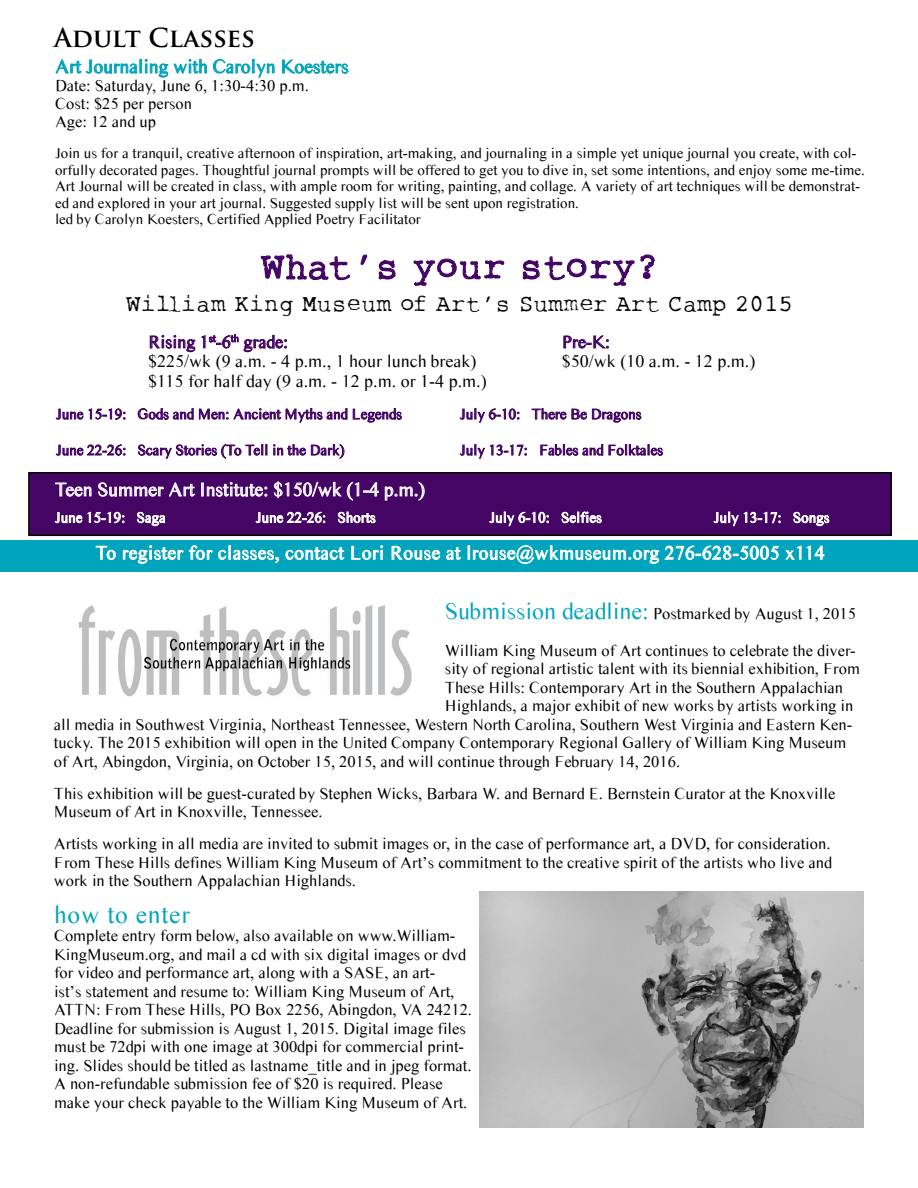
<style>
.page{position:relative;width:918px;height:1188px;background:#fff}
.page>*{position:absolute;margin:0;border:0;box-sizing:border-box;transform-origin:0 0}
.t1{font:37.5px "Rough Typewriter";letter-spacing:.03em;color:#440565}
.t2{font:700 25.5px "Trajan Pro";color:#000}
.t3{font:25.5px "Times Sans Serif";letter-spacing:.03em;color:#00a4bc}
.t4{font:24px "Rough Typewriter";letter-spacing:.02em;color:#000}
.t5{font:19.5px "Times Sans Serif";letter-spacing:.02em;color:#fff}
.t6{font:19.5px "Times Sans Serif";color:#f3f4f3}
.t7{font:19.5px "Times Sans Serif";color:#00a4bc}
.t8{font:18px/19.5px "Times Sans Serif";color:#000}
.t9{font:18px "Times Sans Serif";color:#440565}
.t10{font:16.5px/18.5px "Times Sans Serif";color:#000}
.t11{font:15px/16.5px "Times Sans Serif";color:#000}
.t12{font:15px "Times Sans Serif";color:#440565}
.t13{font:15px "Times Sans Serif";color:#fff}
.s1{color:#440565}
.s2{font-size:24px;color:#00a4bc}
</style>
<div class="page">
<img style="left:79px;top:605px;width:333px;height:92px">
<div style="left:29px;top:473px;width:862px;height:62px;background:#440565"></div>
<div style="left:28px;top:472px;width:864px;height:64px;border:2px solid #000"></div>
<div style="left:0;top:540px;width:918px;height:31px;background:#00a4bc"></div>
<svg style="left:96px;top:546px;width:20px;height:14px"></svg>
<svg style="left:123px;top:545px;width:156px;height:19px"></svg>
<svg style="left:285px;top:547px;width:60px;height:13px"></svg>
<svg style="left:351px;top:545px;width:32px;height:15px"></svg>
<svg style="left:391px;top:546px;width:49px;height:14px"></svg>
<svg style="left:446px;top:547px;width:15px;height:13px"></svg>
<svg style="left:468px;top:545px;width:191px;height:19px"></svg>
<svg style="left:665px;top:546px;width:114px;height:14px"></svg>
<svg style="left:785px;top:546px;width:40px;height:14px"></svg>
<svg style="left:55px;top:59px;width:152px;height:19px"></svg>
<svg style="left:213px;top:59px;width:62px;height:19px"></svg>
<svg style="left:282px;top:59px;width:67px;height:15px"></svg>
<svg style="left:54px;top:511px;width:71px;height:13px"></svg>
<svg style="left:137px;top:511px;width:28px;height:16px"></svg>
<svg style="left:55px;top:482px;width:37px;height:15px"></svg>
<svg style="left:98px;top:482px;width:97px;height:15px"></svg>
<svg style="left:201px;top:482px;width:67px;height:15px"></svg>
<svg style="left:274px;top:481px;width:105px;height:20px"></svg>
<svg style="left:385px;top:481px;width:40px;height:20px"></svg>
<svg style="left:55px;top:408px;width:71px;height:12px"></svg>
<svg style="left:137px;top:408px;width:265px;height:15px"></svg>
<svg style="left:55px;top:444px;width:71px;height:12px"></svg>
<svg style="left:138px;top:444px;width:129px;height:15px"></svg>
<svg style="left:273px;top:443px;width:72px;height:16px"></svg>
<svg style="left:149px;top:334px;width:138px;height:19px"></svg>
<svg style="left:260px;top:254px;width:90px;height:27px"></svg>
<svg style="left:360px;top:254px;width:8px;height:11px"></svg>
<svg style="left:378px;top:258px;width:127px;height:28px"></svg>
<svg style="left:522px;top:254px;width:133px;height:95px"></svg>
<svg style="left:255px;top:511px;width:71px;height:13px"></svg>
<svg style="left:337px;top:511px;width:39px;height:13px"></svg>
<svg style="left:489px;top:511px;width:60px;height:16px"></svg>
<svg style="left:561px;top:511px;width:41px;height:13px"></svg>
<svg style="left:713px;top:511px;width:68px;height:16px"></svg>
<svg style="left:793px;top:511px;width:37px;height:16px"></svg>
<svg style="left:459px;top:408px;width:61px;height:15px"></svg>
<svg style="left:531px;top:408px;width:111px;height:15px"></svg>
<svg style="left:459px;top:444px;width:68px;height:15px"></svg>
<svg style="left:540px;top:444px;width:123px;height:12px"></svg>
<img style="left:479px;top:891px;width:385px;height:237px">
<h2 class="t2" style="left:54px;top:22px;width:202px">Adult Classes</h2>
<p class="t7" style="left:55px;top:53px;width:295px">Art Journaling with Carolyn Koesters</p>
<p class="t10" style="left:55px;top:76px;width:255px;line-height:18px">Date: Saturday, June 6, 1:30-4:30 p.m.<br>Cost: $25 per person<br>Age: 12 and up</p>
<p class="t11" style="left:55px;top:145px;width:811px">Join us for a tranquil, creative afternoon of inspiration, art-making, and journaling in a simple yet unique journal you create, with col&shy;orfully decorated pages. Thoughtful journal prompts will be offered to get you to dive in, set some intentions, and enjoy some me-time.<br>Art Journal will be created in class, with ample room for writing, painting, and collage. A variety of art techniques will be demonstrat&shy;ed and explored in your art journal. Suggested supply list will be sent upon registration.<br>led by Carolyn Koesters, Certified Applied Poetry Facilitator</p>
<h1 class="t1" style="left:261px;top:245px;width:399px">What’s your story?</h1>
<h3 class="t4" style="left:126px;top:290px;width:669px">William King Museum of Art’s Summer Art Camp 2015</h3>
<p class="t8" style="left:148px;top:332px;width:340px"><span class="s1">Rising 1</span><sup>st</sup><span class="s1">-6</span><sup>th</sup> <span class="s1">grade:<br></span>$225/wk (9 a.m. - 4 p.m., 1 hour lunch break) $115 for half day (9 a.m. - 12 p.m. or 1-4 p.m.)</p>
<p class="t9" style="left:562px;top:330px;width:49px">Pre-K:</p>
<p class="t8" style="left:562px;top:351px;width:195px">$50/wk (10 a.m. - 12 p.m.)</p>
<p class="t12" style="left:56px;top:404px;width:348px">June 15-19: Gods and Men: Ancient Myths and Legends</p>
<p class="t12" style="left:56px;top:440px;width:290px">June 22-26: Scary Stories (To Tell in the Dark)</p>
<p class="t6" style="left:55px;top:476px;width:372px">Teen Summer Art Institute: $150/wk (1-4 p.m.)</p>
<p class="t12" style="left:460px;top:404px;width:183px">July 6-10: There Be Dragons</p>
<p class="t12" style="left:460px;top:440px;width:205px">July 13-17: Fables and Folktales</p>
<p class="t13" style="left:55px;top:507px;width:112px">June 15-19: Saga</p>
<p class="t13" style="left:256px;top:507px;width:121px">June 22-26: Shorts</p>
<p class="t13" style="left:489px;top:507px;width:114px">July 6-10: Selfies</p>
<p class="t13" style="left:714px;top:507px;width:117px">July 13-17: Songs</p>
<p class="t5" style="left:95px;top:540px;width:731px">To register for classes, contact Lori Rouse at lrouse@wkmuseum.org 276-628-5005 x114</p>
<p class="t10" style="left:445px;top:604px;width:413px"><span class="s2">Submission deadline:</span> Postmarked by August 1, 2015</p>
<p class="t10" style="left:445px;top:641px;width:412px">William King Museum of Art continues to celebrate the diver-</p>
<p class="t10" style="left:445px;top:659px;width:416px">sity of regional artistic talent with its biennial exhibition, From</p>
<p class="t10" style="left:445px;top:678px;width:400px">These Hills: Contemporary Art in the Southern Appalachian</p>
<p class="t10" style="left:445px;top:696px;width:410px">Highlands, a major exhibit of new works by artists working in</p>
<p class="t10" style="left:54px;top:715px;width:800px">all media in Southwest Virginia, Northeast Tennessee, Western North Carolina, Southern West Virginia and Eastern Ken-</p>
<p class="t10" style="left:54px;top:733px;width:794px">tucky. The 2015 exhibition will open in the United Company Contemporary Regional Gallery of William King Museum</p>
<p class="t10" style="left:54px;top:752px;width:628px">of Art, Abingdon, Virginia, on October 15, 2015, and will continue through February 14, 2016.</p>
<p class="t10" style="left:54px;top:784px;width:783px">This exhibition will be guest-curated by Stephen Wicks, Barbara W. and Bernard E. Bernstein Curator at the Knoxville<br>Museum of Art in Knoxville, Tennessee.</p>
<p class="t10" style="left:54px;top:834px;width:780px;text-align:justify">Artists working in all media are invited to submit images or, in the case of performance art, a DVD, for consideration.<br>From These Hills defines William King Museum of Art’s commitment to the creative spirit of the artists who live and work in the Southern Appalachian Highlands.</p>
<h2 class="t3" style="left:54px;top:897px;width:137px">how to enter</h2>
<p class="t10" style="left:54px;top:926px;width:420px">Complete entry form below, also available on www.William-KingMuseum.org, and mail a cd with six digital images or dvd for video and performance art, along with a SASE, an art-<br>ist’s statement and resume to: William King Museum of Art, ATTN: From These Hills, PO Box 2256, Abingdon, VA 24212.<br>Deadline for submission is August 1, 2015. Digital image files must be 72dpi with one image at 300dpi for commercial print&shy;ing. Slides should be titled as lastname_title and in jpeg format.<br>A non-refundable submission fee of $20 is required. Please make your check payable to the William King Museum of Art.</p>
</div>
